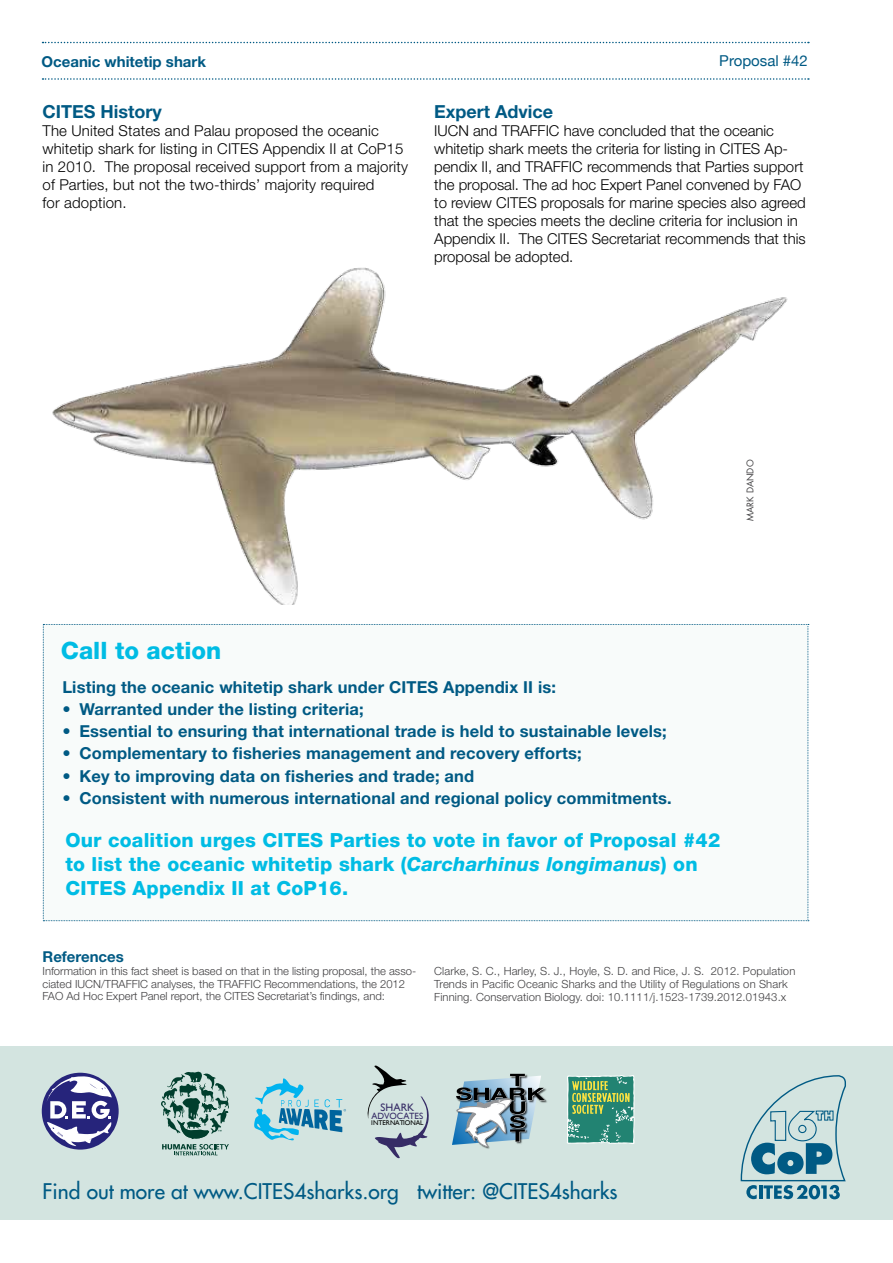
<style>
.page{position:relative;width:893px;height:1263px;background:#fff}
.page>*{position:absolute;margin:0;border:0;box-sizing:border-box;transform-origin:0 0}
.t1{font:800 24px "Helvetica Neue";color:#00bce4}
.t2{font:21px "Futura";color:#005a84}
.t3{font:800 19.5px/24px "Helvetica Neue";letter-spacing:.01em;color:#00bce4}
.t4{font:700 18px "Helvetica Neue";color:#005a84}
.t5{font:700 16.5px "Helvetica Neue";letter-spacing:.01em;color:#005a84}
.t6{font:300 15px/18px "Helvetica Neue";color:#000}
.t7{font:700 15px "Helvetica Neue";color:#005a84}
.t8{font:15px "Helvetica Neue";color:#005a84}
.t9{font:300 11.25px/12.8px "Helvetica Neue";color:#414042}
.t10{font:10.8px "Gill Sans";color:#362c66}
.t11{font:9px "Gill Sans";color:#362c66}
.t12{font:9px "Futura";color:#414042}
.t13{font:6.9px "Gill Sans";color:#000}
.s1{font-style:italic}
</style>
<div class="page">
<svg style="left:43px;top:42px;width:766px;height:1px"></svg>
<svg style="left:43px;top:78px;width:766px;height:2px"></svg>
<svg style="left:43px;top:624px;width:766px;height:297px"></svg>
<div style="left:0;top:1046px;width:893px;height:174px;background:#d3e4e0"></div>
<div style="left:42px;top:1073px;width:77px;height:76px;background:#26247b;border-radius:50%"></div>
<svg style="left:47px;top:1076px;width:65px;height:70px"></svg>
<svg style="left:161px;top:1072px;width:68px;height:83px"></svg>
<img style="left:510px;top:1073px;width:15px;height:1px">
<svg style="left:452px;top:1074px;width:93px;height:73px"></svg>
<svg style="left:567px;top:1075px;width:68px;height:69px;background:#5a9e7d"></svg>
<svg style="left:254px;top:1078px;width:92px;height:62px"></svg>
<svg style="left:740px;top:1076px;width:106px;height:123px"></svg>
<svg style="left:367px;top:1065px;width:62px;height:93px"></svg>
<img style="left:52px;top:267px;width:736px;height:338px">
<p class="t7" style="left:42px;top:52px;width:166px">Oceanic whitetip shark</p>
<p class="t8" style="left:719px;top:48px;width:90px">Proposal #42</p>
<p class="t4" style="left:43px;top:101px;width:121px">CITES History</p>
<p class="t6" style="left:43px;top:122px;width:367px">The United States and Palau proposed the oceanic whitetip shark for listing in CITES Appendix II at CoP15 in 2010. The proposal received support from a majority of Parties, but not the two-thirds’ majority required<br>for adoption.</p>
<p class="t4" style="left:434px;top:101px;width:120px">Expert Advice</p>
<p class="t6" style="left:434px;top:122px;width:373px">IUCN and TRAFFIC have concluded that the oceanic whitetip shark meets the criteria for listing in CITES Ap&shy;pendix II, and TRAFFIC recommends that Parties support the proposal. The ad hoc Expert Panel convened by FAO to review CITES proposals for marine species also agreed that the species meets the decline criteria for inclusion in Appendix II. The CITES Secretariat recommends that this proposal be adopted.</p>
<h1 class="t1" style="left:61px;top:636px;width:162px">Call to action</h1>
<p class="t12" style="left:744px;top:521px;width:63px;rotate:-90deg">MARK DANDO</p>
<p class="t5" style="left:62px;top:676px;width:495px">Listing the oceanic whitetip shark under CITES Appendix II is:</p>
<p class="t5" style="left:62px;top:699px;width:303px">• Warranted under the listing criteria;</p>
<p class="t5" style="left:62px;top:721px;width:606px">• Essential to ensuring that international trade is held to sustainable levels;</p>
<p class="t5" style="left:62px;top:743px;width:521px">• Complementary to fisheries management and recovery efforts;</p>
<p class="t5" style="left:62px;top:765px;width:413px">• Key to improving data on fisheries and trade; and</p>
<p class="t5" style="left:62px;top:788px;width:611px">• Consistent with numerous international and regional policy commitments.</p>
<h3 class="t3" style="left:65px;top:828px;width:656px">Our coalition urges CITES Parties to vote in favor of Proposal #42 to list the oceanic whitetip shark (<span class="s1">Carcharhinus longimanus</span>) on<br>CITES Appendix II at CoP16.</h3>
<p class="t7" style="left:43px;top:947px;width:83px">References</p>
<p class="t9" style="left:43px;top:964px;width:375px">Information in this fact sheet is based on that in the listing proposal, the asso&shy;ciated IUCN/TRAFFIC analyses, the TRAFFIC Recommendations, the 2012<br>FAO Ad Hoc Expert Panel report, the CITES Secretariat’s findings, and:</p>
<p class="t9" style="left:434px;top:964px;width:363px">Clarke, S. C., Harley, S. J., Hoyle, S. D. and Rice, J. S. 2012. Population<br>Trends in Pacific Oceanic Sharks and the Utility of Regulations on Shark<br>Finning. Conservation Biology. doi: 10.1111/j.1523-1739.2012.01943.x</p>
<p class="t10" style="left:381px;top:1101px;width:35px">SHARK</p>
<p class="t11" style="left:371px;top:1110px;width:53px">ADVOCATES</p>
<p class="t13" style="left:371px;top:1118px;width:54px">INTERNATIONAL</p>
<h2 class="t2" style="left:43px;top:1178px;width:577px">Find out more at www.CITES4sharks.org twitter: @CITES4sharks</h2>
</div>
